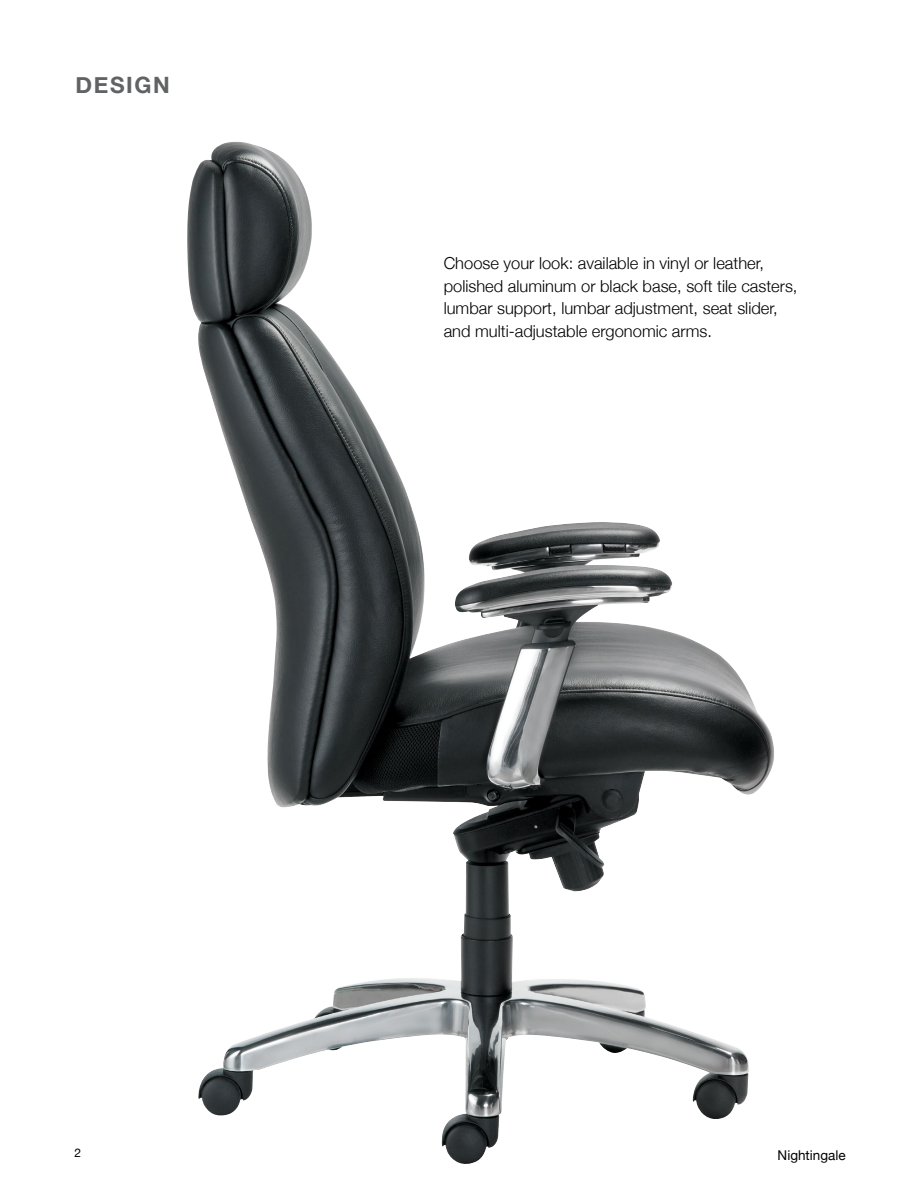
<style>
.page{position:relative;width:918px;height:1188px;background:#fff}
.page>*{position:absolute;margin:0;border:0;box-sizing:border-box;transform-origin:0 0}
.t1{font:700 22.5px "Helvetica Neue";color:#616264}
.t2{font:300 16.5px/22.5px "Helvetica Neue";color:#000}
.t3{font:13.5px "Helvetica Neue";color:#000}
.t4{font:12px "Helvetica Neue";color:#000}
</style>
<div class="page">
<img style="left:187px;top:143px;width:564px;height:1021px">
<h1 class="t1" style="left:76px;top:67px;width:15px">DESI</h1>
<h1 class="t1" style="left:134px;top:67px;width:37px">GN</h1>
<p class="t2" style="left:444px;top:251px;width:355px">Choose your look: available in vinyl or leather, polished aluminum or black base, soft tile casters, lumbar support, lumbar adjustment, seat slider, and multi-adjustable ergonomic arms.</p>
<p class="t4" style="left:74px;top:1144px;width:8px">2</p>
<p class="t3" style="left:778px;top:1146px;width:69px">Nightingale</p>
</div>
